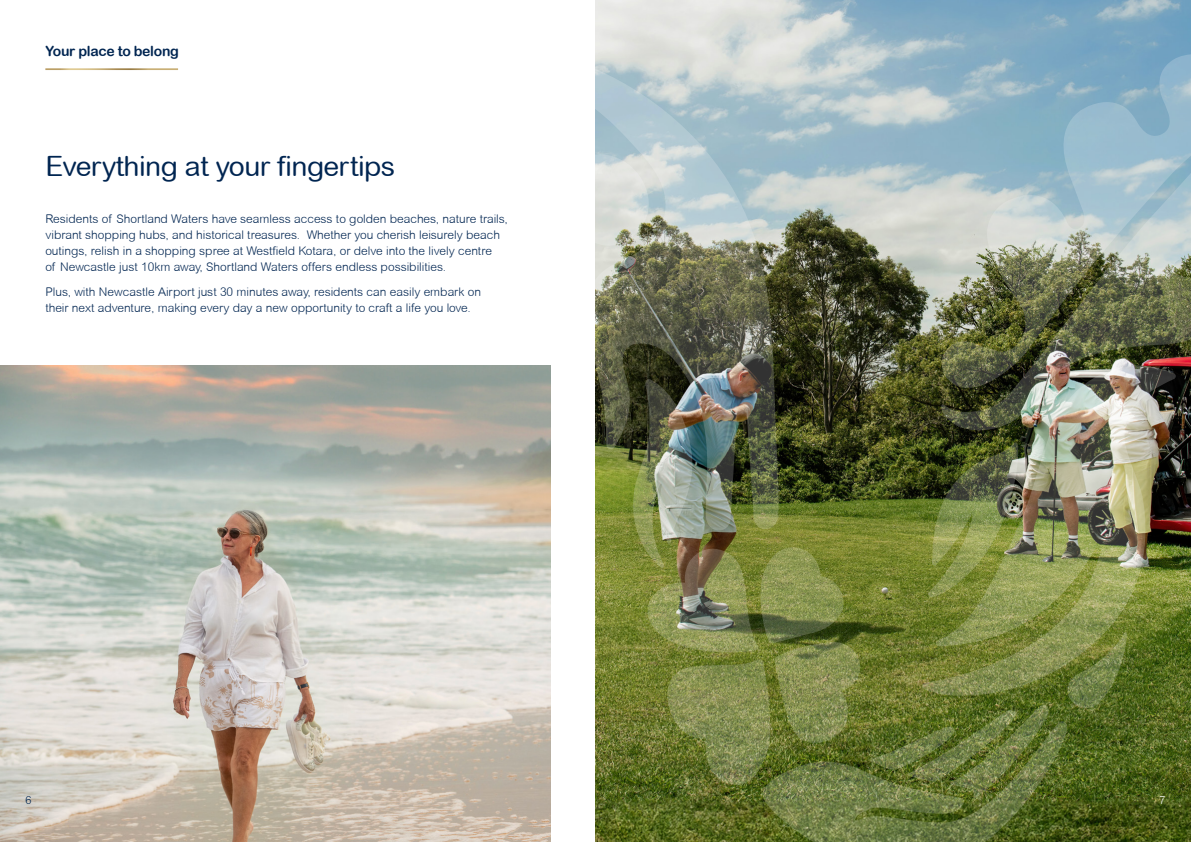
<style>
.page{position:relative;width:1191px;height:842px;background:#fff}
.page>*{position:absolute;margin:0;border:0;box-sizing:border-box;transform-origin:0 0}
.t1{font:28px "Arial Rounded MT";letter-spacing:-.02em;color:#002551}
.t2{font:14px "Arial Rounded MT Bold";letter-spacing:-.02em;color:#002551}
.t3{font:300 12px/16px "Arial Rounded MT";color:#002551}
.t4{font:300 11px "Arial Rounded MT";color:#002551}
.t5{font:300 11px "Arial Rounded MT";color:#fff}
</style>
<div class="page">
<img style="left:595px;top:0;width:596px;height:842px">
<svg style="left:464px;top:44px;width:315px;height:488px"></svg>
<svg style="left:464px;top:64px;width:190px;height:186px"></svg>
<svg style="left:940px;top:43px;width:251px;height:393px;background:#8ca09e"></svg>
<img style="left:631px;top:378px;width:496px;height:464px">
<img style="left:921px;top:364px;width:255px;height:337px">
<img style="left:0;top:366px;width:550px;height:476px">
<p class="t2" style="left:45px;top:42px;width:135px">Your place to belong</p>
<h1 class="t1" style="left:45px;top:149px;width:351px">Everything at your fingertips</h1>
<p class="t3" style="left:45px;top:211px;width:464px">Residents of Shortland Waters have seamless access to golden beaches, nature trails, vibrant shopping hubs, and historical treasures. Whether you cherish leisurely beach outings, relish in a shopping spree at Westfield Kotara, or delve into the lively centre<br>of Newcastle just 10km away, Shortland Waters offers endless possibilities.</p>
<p class="t3" style="left:45px;top:284px;width:437px">Plus, with Newcastle Airport just 30 minutes away, residents can easily embark on their next adventure, making every day a new opportunity to craft a life you love.</p>
<p class="t4" style="left:25px;top:794px;width:8px">6</p>
<p class="t5" style="left:1159px;top:794px;width:8px">7</p>
</div>
